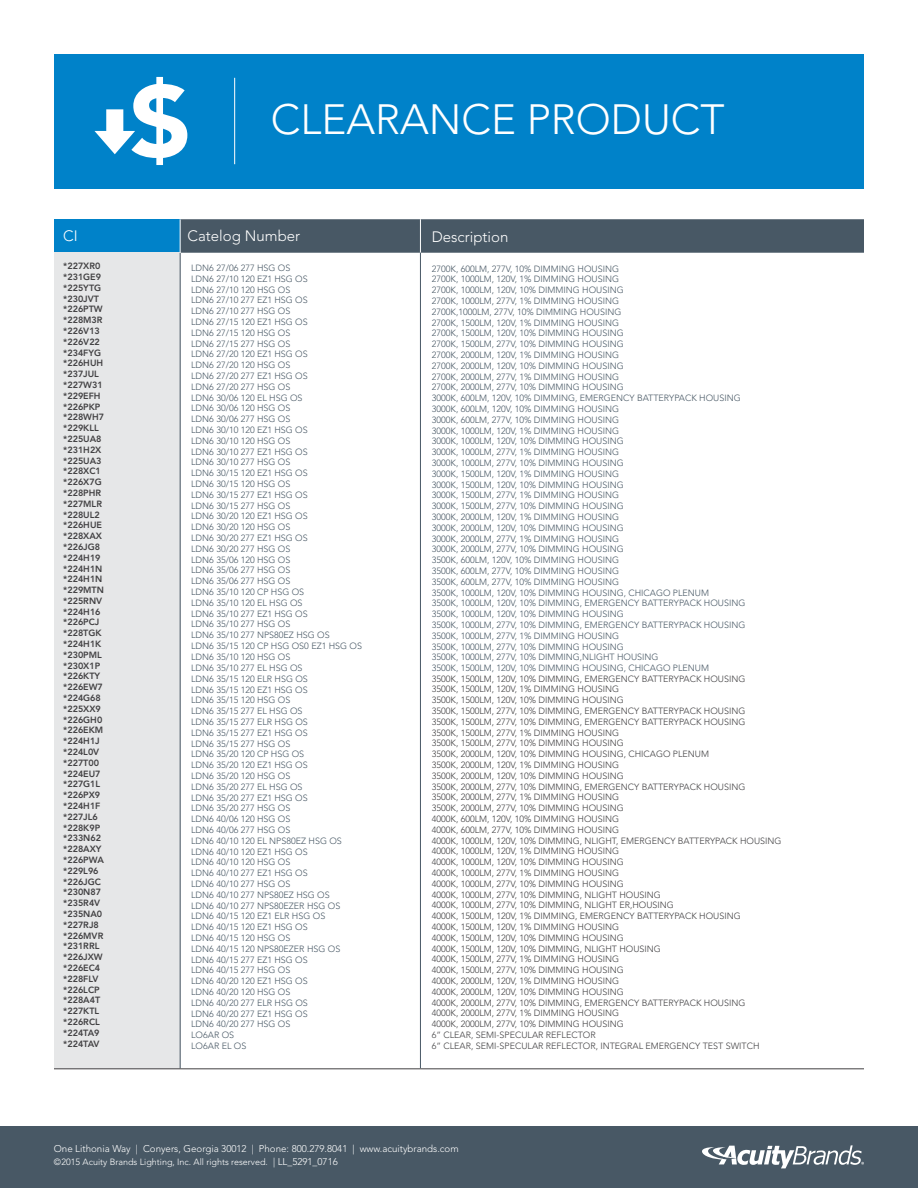
<style>
.page{position:relative;width:918px;height:1188px;background:#fff}
.page>*{position:absolute;margin:0;border:0;box-sizing:border-box;transform-origin:0 0}
.t1{font:300 42px "Avenir LT Std";color:#fff}
.t2{font:300 15px "Avenir LT Std";color:#fff}
.t3{font:300 9.75px "Avenir LT Std";color:#fff}
.t4{font:300 9px/10.8px "Avenir LT Std";color:#485865}
.t5{font:300 9px/10.8px "Avenir LT Std";color:#414042}
.t6{font:800 9px/10.8px "Avenir LT Std";color:#414042}
.t7{font:300 9px "Avenir LT Std";color:#fff}
.s1{font-size:9.75px}
</style>
<div class="page">
<div style="left:54px;top:219px;width:126px;height:34px;background:#0082c9"></div>
<div style="left:181px;top:219px;width:683px;height:34px;background:#485865"></div>
<div style="left:54px;top:253px;width:126px;height:816px;background:#e6e7e8"></div>
<hr style="left:420px;top:219px;width:1px;height:34px;background:#fff">
<hr style="left:180px;top:253px;width:1px;height:815px;background:#485865">
<hr style="left:420px;top:253px;width:1px;height:815px;background:#485865">
<hr style="left:54px;top:1068px;width:126px;height:1px;background:#414042">
<hr style="left:180px;top:1068px;width:240px;height:1px;background:#414042">
<hr style="left:420px;top:1068px;width:444px;height:1px;background:#414042">
<div style="left:54px;top:54px;width:810px;height:135px;background:#0082c9"></div>
<div style="left:0;top:1126px;width:918px;height:62px;background:#485865"></div>
<svg style="left:702px;top:1145px;width:162px;height:23px"></svg>
<hr style="left:234px;top:78px;width:1px;height:86px;background:#fff">
<svg style="left:94px;top:77px;width:93px;height:88px"></svg>
<h1 class="t1" style="left:271px;top:95px;width:455px">CLEARANCE PRODUCT</h1>
<h2 class="t2" style="left:63px;top:227px;width:16px">CI</h2>
<h2 class="t2" style="left:188px;top:227px;width:114px">Catelog Number</h2>
<h2 class="t2" style="left:432px;top:228px;width:78px">Description</h2>
<p class="t6" style="left:63px;top:261px;width:42px">*227XR0 *231GE9 *225YTG *230JVT *226PTW *228M3R *226V13 *226V22 *234FYG *226HUH *237JUL *227W31 *229EFH *226PKP *228WH7 *229KLL *225UA8 *231H2X *225UA3 *228XC1 *226X7G *228PHR *227MLR *228UL2 *226HUE *228XAX *226JG8 *224H19 *224H1N *224H1N *229MTN *225RNV *224H16 *226PCJ *228TGK *224H1K *230PML *230X1P *226KTY *226EW7 *224G68 *225XX9 *226GH0 *226EKM *224H1J *224L0V *227T00 *224EU7 *227G1L *226PX9 *224H1F *227JL6 *228K9P *233N62 *228AXY *226PWA *229L96 *226JGC *230N87 *235R4V *235NA0 *227RJ8 *226MVR *231RRL *226JXW *226EC4 *228FLV *226LCP *228A4T *227KTL *226RCL *224TA9 *224TAV</p>
<p class="t4" style="left:191px;top:262px;width:172px">LDN6 27/06 277 HSG OS<br>LDN6 27/10 120 EZ1 HSG OS<br>LDN6 27/10 120 HSG OS<br>LDN6 27/10 277 EZ1 HSG OS<br>LDN6 27/10 277 HSG OS<br>LDN6 27/15 120 EZ1 HSG OS<br>LDN6 27/15 120 HSG OS<br>LDN6 27/15 277 HSG OS<br>LDN6 27/20 120 EZ1 HSG OS<br>LDN6 27/20 120 HSG OS<br>LDN6 27/20 277 EZ1 HSG OS<br>LDN6 27/20 277 HSG OS<br>LDN6 30/06 120 EL HSG OS<br>LDN6 30/06 120 HSG OS<br>LDN6 30/06 277 HSG OS<br>LDN6 30/10 120 EZ1 HSG OS<br>LDN6 30/10 120 HSG OS<br>LDN6 30/10 277 EZ1 HSG OS<br>LDN6 30/10 277 HSG OS<br>LDN6 30/15 120 EZ1 HSG OS<br>LDN6 30/15 120 HSG OS<br>LDN6 30/15 277 EZ1 HSG OS<br>LDN6 30/15 277 HSG OS<br>LDN6 30/20 120 EZ1 HSG OS<br>LDN6 30/20 120 HSG OS<br>LDN6 30/20 277 EZ1 HSG OS<br>LDN6 30/20 277 HSG OS<br>LDN6 35/06 120 HSG OS<br>LDN6 35/06 277 HSG OS<br>LDN6 35/06 277 HSG OS<br>LDN6 35/10 120 CP HSG OS<br>LDN6 35/10 120 EL HSG OS<br>LDN6 35/10 277 EZ1 HSG OS<br>LDN6 35/10 277 HSG OS<br>LDN6 35/10 277 NPS80EZ HSG OS<br>LDN6 35/15 120 CP HSG OS0 EZ1 HSG OS<br>LDN6 35/10 120 HSG OS<br>LDN6 35/10 277 EL HSG OS<br>LDN6 35/15 120 ELR HSG OS<br>LDN6 35/15 120 EZ1 HSG OS<br>LDN6 35/15 120 HSG OS<br>LDN6 35/15 277 EL HSG OS<br>LDN6 35/15 277 ELR HSG OS<br>LDN6 35/15 277 EZ1 HSG OS<br>LDN6 35/15 277 HSG OS<br>LDN6 35/20 120 CP HSG OS<br>LDN6 35/20 120 EZ1 HSG OS<br>LDN6 35/20 120 HSG OS<br>LDN6 35/20 277 EL HSG OS<br>LDN6 35/20 277 EZ1 HSG OS<br>LDN6 35/20 277 HSG OS<br>LDN6 40/06 120 HSG OS<br>LDN6 40/06 277 HSG OS<br>LDN6 40/10 120 EL NPS80EZ HSG OS<br>LDN6 40/10 120 EZ1 HSG OS<br>LDN6 40/10 120 HSG OS<br>LDN6 40/10 277 EZ1 HSG OS<br>LDN6 40/10 277 HSG OS<br>LDN6 40/10 277 NPS80EZ HSG OS<br>LDN6 40/10 277 NPS80EZER HSG OS<br>LDN6 40/15 120 EZ1 ELR HSG OS<br>LDN6 40/15 120 EZ1 HSG OS<br>LDN6 40/15 120 HSG OS<br>LDN6 40/15 120 NPS80EZER HSG OS<br>LDN6 40/15 277 EZ1 HSG OS<br>LDN6 40/15 277 HSG OS<br>LDN6 40/20 120 EZ1 HSG OS<br>LDN6 40/20 120 HSG OS<br>LDN6 40/20 277 ELR HSG OS<br>LDN6 40/20 277 EZ1 HSG OS<br>LDN6 40/20 277 HSG OS<br>LO6AR OS<br>LO6AR EL OS</p>
<p class="t4" style="left:432px;top:263px;width:315px">2700K, 600LM, 277V, 10% DIMMING HOUSING<br>2700K, 1000LM, 120V, 1% DIMMING HOUSING<br>2700K, 1000LM, 120V, 10% DIMMING HOUSING<br>2700K, 1000LM, 277V, 1% DIMMING HOUSING<br>2700K,1000LM, 277V, 10% DIMMING HOUSING<br>2700K, 1500LM, 120V, 1% DIMMING HOUSING<br>2700K, 1500LM, 120V, 10% DIMMING HOUSING<br>2700K, 1500LM, 277V, 10% DIMMING HOUSING<br>2700K, 2000LM, 120V, 1% DIMMING HOUSING<br>2700K, 2000LM, 120V, 10% DIMMING HOUSING<br>2700K, 2000LM, 277V, 1% DIMMING HOUSING<br>2700K, 2000LM, 277V, 10% DIMMING HOUSING<br>3000K, 600LM, 120V, 10% DIMMING, EMERGENCY BATTERYPACK HOUSING 3000K, 600LM, 120V, 10% DIMMING HOUSING<br>3000K, 600LM, 277V, 10% DIMMING HOUSING<br>3000K, 1000LM, 120V, 1% DIMMING HOUSING<br>3000K, 1000LM, 120V, 10% DIMMING HOUSING<br>3000K, 1000LM, 277V, 1% DIMMING HOUSING<br>3000K, 1000LM, 277V, 10% DIMMING HOUSING<br>3000K, 1500LM, 120V, 1% DIMMING HOUSING<br>3000K, 1500LM, 120V, 10% DIMMING HOUSING<br>3000K, 1500LM, 277V, 1% DIMMING HOUSING<br>3000K, 1500LM, 277V, 10% DIMMING HOUSING<br>3000K, 2000LM, 120V, 1% DIMMING HOUSING<br>3000K, 2000LM, 120V, 10% DIMMING HOUSING<br>3000K, 2000LM, 277V, 1% DIMMING HOUSING<br>3000K, 2000LM, 277V, 10% DIMMING HOUSING<br>3500K, 600LM, 120V, 10% DIMMING HOUSING<br>3500K, 600LM, 277V, 10% DIMMING HOUSING<br>3500K, 600LM, 277V, 10% DIMMING HOUSING<br>3500K, 1000LM, 120V, 10% DIMMING HOUSING, CHICAGO PLENUM<br>3500K, 1000LM, 120V, 10% DIMMING, EMERGENCY BATTERYPACK HOUSING 3500K, 1000LM, 120V, 10% DIMMING HOUSING<br>3500K, 1000LM, 277V, 10% DIMMING, EMERGENCY BATTERYPACK HOUSING 3500K, 1000LM, 277V, 1% DIMMING HOUSING<br>3500K, 1000LM, 277V, 10% DIMMING HOUSING<br>3500K, 1000LM, 277V, 10% DIMMING,NLIGHT HOUSING<br>3500K, 1500LM, 120V, 10% DIMMING HOUSING, CHICAGO PLENUM</p>
<p class="t5" style="left:432px;top:673px;width:351px">3500K, 1500LM, 120V, 10% DIMMING, EMERGENCY BATTERYPACK HOUSING<br>3500K, 1500LM, 120V, 1% DIMMING HOUSING<br>3500K, 1500LM, 120V, 10% DIMMING HOUSING<br>3500K, 1500LM, 277V, 10% DIMMING, EMERGENCY BATTERYPACK HOUSING<br>3500K, 1500LM, 277V, 10% DIMMING, EMERGENCY BATTERYPACK HOUSING<br>3500K, 1500LM, 277V, 1% DIMMING HOUSING<br>3500K, 1500LM, 277V, 10% DIMMING HOUSING<br>3500K, 2000LM, 120V, 10% DIMMING HOUSING, CHICAGO PLENUM<br>3500K, 2000LM, 120V, 1% DIMMING HOUSING<br>3500K, 2000LM, 120V, 10% DIMMING HOUSING<br>3500K, 2000LM, 277V, 10% DIMMING, EMERGENCY BATTERYPACK HOUSING<br>3500K, 2000LM, 277V, 1% DIMMING HOUSING<br>3500K, 2000LM, 277V, 10% DIMMING HOUSING<br>4000K, 600LM, 120V, 10% DIMMING HOUSING<br>4000K, 600LM, 277V, 10% DIMMING HOUSING<br>4000K, 1000LM, 120V, 10% DIMMING, NLIGHT, EMERGENCY BATTERYPACK HOUSING 4000K, 1000LM, 120V, 1% DIMMING HOUSING<br>4000K, 1000LM, 120V, 10% DIMMING HOUSING<br>4000K, 1000LM, 277V, 1% DIMMING HOUSING<br>4000K, 1000LM, 277V, 10% DIMMING HOUSING<br>4000K, 1000LM, 277V, 10% DIMMING, NLIGHT HOUSING<br>4000K, 1000LM, 277V, 10% DIMMING, NLIGHT ER,HOUSING<br>4000K, 1500LM, 120V, 1% DIMMING, EMERGENCY BATTERYPACK HOUSING<br>4000K, 1500LM, 120V, 1% DIMMING HOUSING<br>4000K, 1500LM, 120V, 10% DIMMING HOUSING<br>4000K, 1500LM, 120V, 10% DIMMING, NLIGHT HOUSING<br>4000K, 1500LM, 277V, 1% DIMMING HOUSING<br>4000K, 1500LM, 277V, 10% DIMMING HOUSING<br>4000K, 2000LM, 120V, 1% DIMMING HOUSING<br>4000K, 2000LM, 120V, 10% DIMMING HOUSING<br>4000K, 2000LM, 277V, 10% DIMMING, EMERGENCY BATTERYPACK HOUSING<br>4000K, 2000LM, 277V, 1% DIMMING HOUSING<br>4000K, 2000LM, 277V, 10% DIMMING HOUSING<br>6” CLEAR, SEMI-SPECULAR REFLECTOR<br>6” CLEAR, SEMI-SPECULAR REFLECTOR, INTEGRAL EMERGENCY TEST SWITCH</p>
<p class="t3" style="left:54px;top:1143px;width:406px">One Lithonia Way | Conyers, Georgia 30012 | Phone: 800.279.8041 | www.acuitybrands.com</p>
<p class="t7" style="left:54px;top:1156px;width:285px">©2015 Acuity Brands Lighting, Inc. All rights reserved. <span class="s1">| LL_5291_0716</span></p>
</div>
